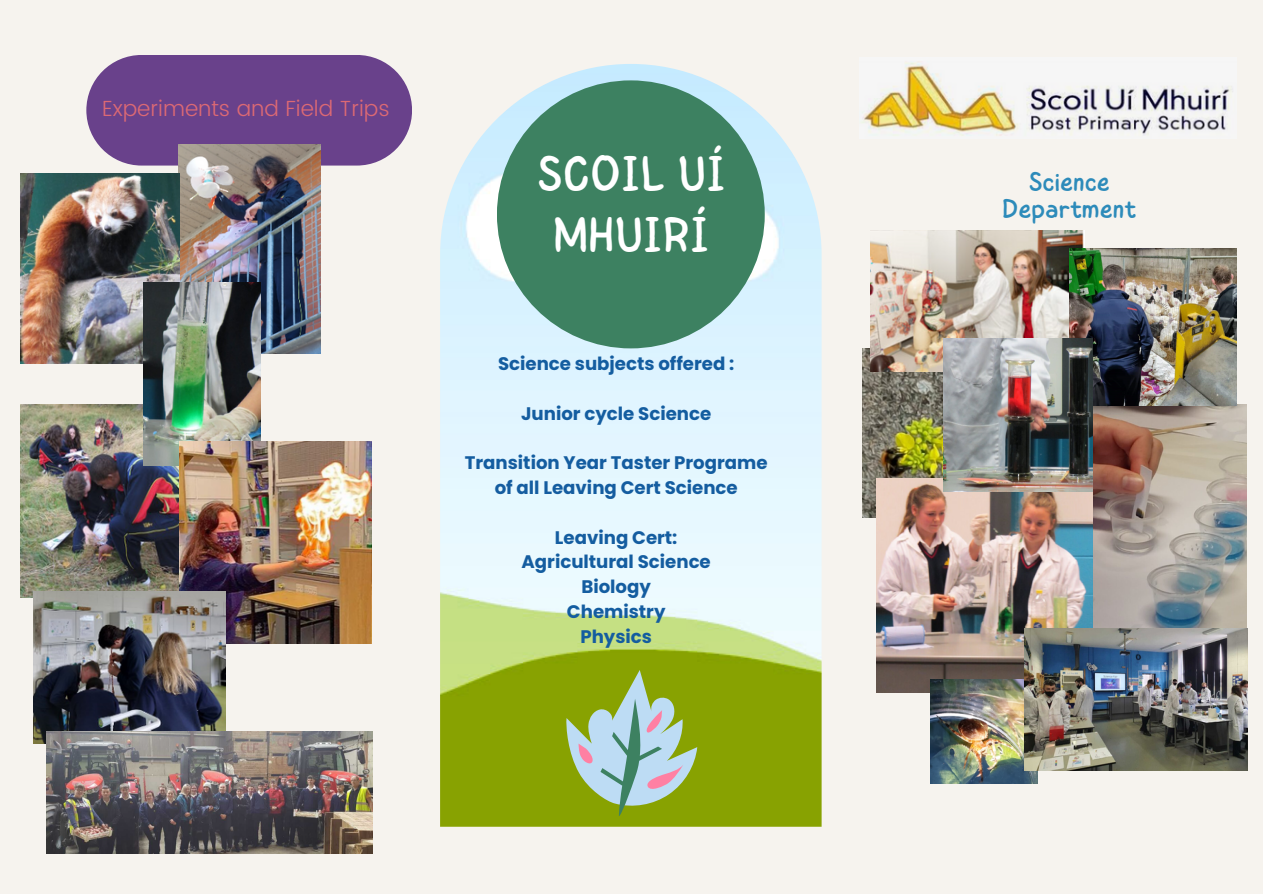
<style>
.page{position:relative;width:1263px;height:894px;background:#fff}
.page>*{position:absolute;margin:0;border:0;box-sizing:border-box;transform-origin:0 0}
.t1{font:49.95px/61.8px "Childos Arabic";letter-spacing:.01em;color:#fff;text-align:center}
.t2{font:27px "Childos Arabic";color:#2d8bba}
.t3{font:300 21.9px "Poppins";color:#dc6974}
.t4{font:700 18.15px "Poppins";color:#145da0}
</style>
<div class="page">
<div style="left:0;top:0;width:1263px;height:893px;background:#f6f3ee"></div>
<img style="left:440px;top:64px;width:382px;height:762px">
<svg style="left:566px;top:669px;width:131px;height:148px;background:#9cb772"></svg>
<div style="left:86px;top:55px;width:326px;height:110px;background:#69418b;border-radius:55px"></div>
<div style="left:497px;top:80px;width:268px;height:268px;background:#3d8161;border-radius:50%"></div>
<img style="left:862px;top:348px;width:82px;height:169px">
<img style="left:870px;top:230px;width:214px;height:141px">
<img style="left:1092px;top:404px;width:155px;height:224px">
<img style="left:876px;top:478px;width:216px;height:214px">
<img style="left:931px;top:679px;width:106px;height:104px">
<img style="left:1024px;top:628px;width:223px;height:142px">
<img style="left:1069px;top:248px;width:168px;height:157px">
<img style="left:944px;top:338px;width:148px;height:153px">
<img style="left:179px;top:144px;width:141px;height:209px">
<img style="left:21px;top:173px;width:158px;height:190px">
<img style="left:21px;top:404px;width:159px;height:193px">
<img style="left:143px;top:283px;width:117px;height:182px">
<img style="left:180px;top:442px;width:191px;height:201px">
<img style="left:34px;top:591px;width:191px;height:152px">
<img style="left:46px;top:731px;width:327px;height:121px">
<img style="left:863px;top:63px;width:367px;height:73px">
<p class="t3" style="left:102px;top:95px;width:289px">Experiments and Field Trips</p>
<p class="t1" style="left:537px;top:143px;width:190px">SCOIL UÍ<br>MHUIRÍ</p>
<p class="t4" style="left:498px;top:351px;width:238px">Science subjects offered :</p>
<p class="t4" style="left:521px;top:400px;width:192px">Junior cycle Science</p>
<p class="t4" style="left:465px;top:450px;width:304px">Transition Year Taster Programe</p>
<p class="t4" style="left:495px;top:475px;width:244px">of all Leaving Cert Science</p>
<p class="t4" style="left:555px;top:524px;width:124px">Leaving Cert:</p>
<p class="t4" style="left:522px;top:549px;width:191px">Agricultural Science</p>
<p class="t4" style="left:581px;top:574px;width:71px">Biology</p>
<p class="t4" style="left:567px;top:598px;width:100px">Chemistry</p>
<p class="t4" style="left:580px;top:623px;width:73px">Physics</p>
<p class="t2" style="left:1029px;top:163px;width:83px">Science</p>
<p class="t2" style="left:1003px;top:190px;width:135px">Department</p>
</div>
